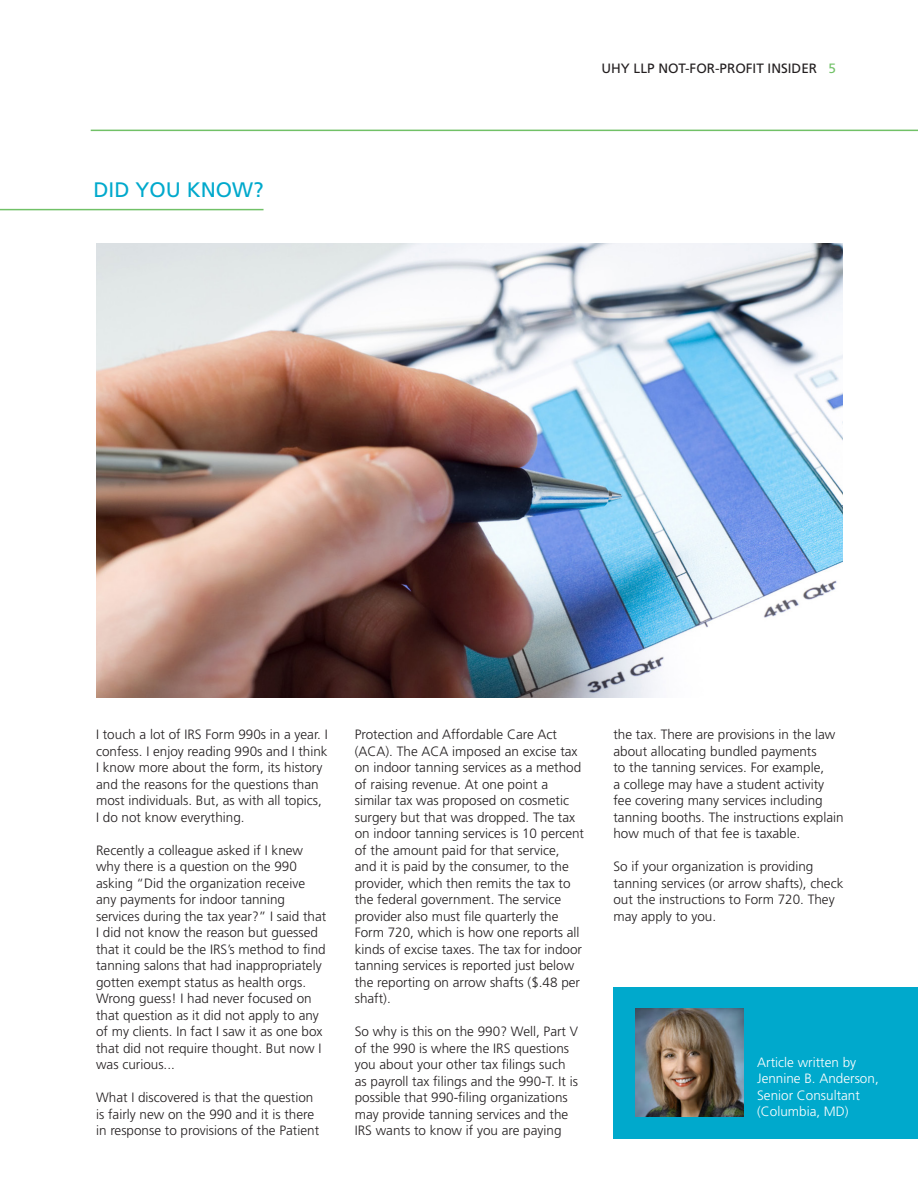
<style>
.page{position:relative;width:918px;height:1188px;background:#fff}
.page>*{position:absolute;margin:0;border:0;box-sizing:border-box;transform-origin:0 0}
.t1{font:21px "Frutiger";color:#00a9cc}
.t2{font:300 13.5px/16.5px "Frutiger";color:#231f20}
.t3{font:300 13.5px/16.5px "Frutiger";color:#fff}
.t4{font:13.5px "Frutiger";color:#231f20}
.s1{color:#71c167}
</style>
<div class="page">
<hr style="left:91px;top:130px;width:827px;height:1px;background:#71c167">
<hr style="left:0;top:209px;width:264px;height:1px;background:#71c167">
<div style="left:613px;top:987px;width:305px;height:152px;background:#00a9cc"></div>
<img style="left:96px;top:243px;width:746px;height:455px">
<img style="left:635px;top:1008px;width:108px;height:108px">
<p class="t1" style="left:93px;top:177px;width:172px">DID YOU KNOW?</p>
<p class="t4" style="left:601px;top:60px;width:236px">UHY LLP NOT-FOR-PROFIT INSIDER <span class="s1">5</span></p>
<p class="t2" style="left:96px;top:726px;width:233px">I touch a lot of IRS Form 990s in a year. I confess. I enjoy reading 990s and I think I know more about the form, its history and the reasons for the questions than most individuals. But, as with all topics, I do not know everything.</p>
<p class="t2" style="left:96px;top:842px;width:232px">Recently a colleague asked if I knew why there is a question on the 990 asking “Did the organization receive any payments for indoor tanning services during the tax year?” I said that I did not know the reason but guessed that it could be the IRS’s method to find tanning salons that had inappropriately gotten exempt status as health orgs.<br>Wrong guess! I had never focused on that question as it did not apply to any of my clients. In fact I saw it as one box that did not require thought. But now I was curious...</p>
<p class="t2" style="left:96px;top:1089px;width:225px">What I discovered is that the question is fairly new on the 990 and it is there in response to provisions of the Patient</p>
<p class="t2" style="left:355px;top:726px;width:231px">Protection and Affordable Care Act (ACA). The ACA imposed an excise tax on indoor tanning services as a method of raising revenue. At one point a similar tax was proposed on cosmetic surgery but that was dropped. The tax on indoor tanning services is 10 percent of the amount paid for that service, and it is paid by the consumer, to the provider, which then remits the tax to the federal government. The service provider also must file quarterly the Form 720, which is how one reports all kinds of excise taxes. The tax for indoor tanning services is reported just below the reporting on arrow shafts ($.48 per shaft).</p>
<p class="t2" style="left:355px;top:1023px;width:225px">So why is this on the 990? Well, Part V of the 990 is where the IRS questions you about your other tax filings such as payroll tax filings and the 990-T. It is possible that 990-filing organizations may provide tanning services and the IRS wants to know if you are paying</p>
<p class="t2" style="left:613px;top:726px;width:232px">the tax. There are provisions in the law about allocating bundled payments<br>to the tanning services. For example,<br>a college may have a student activity fee covering many services including tanning booths. The instructions explain how much of that fee is taxable.</p>
<p class="t2" style="left:613px;top:858px;width:232px">So if your organization is providing tanning services (or arrow shafts), check out the instructions to Form 720. They may apply to you.</p>
<p class="t3" style="left:757px;top:1054px;width:123px">Article written by<br>Jennine B. Anderson,<br>Senior Consultant (Columbia, MD)</p>
</div>
